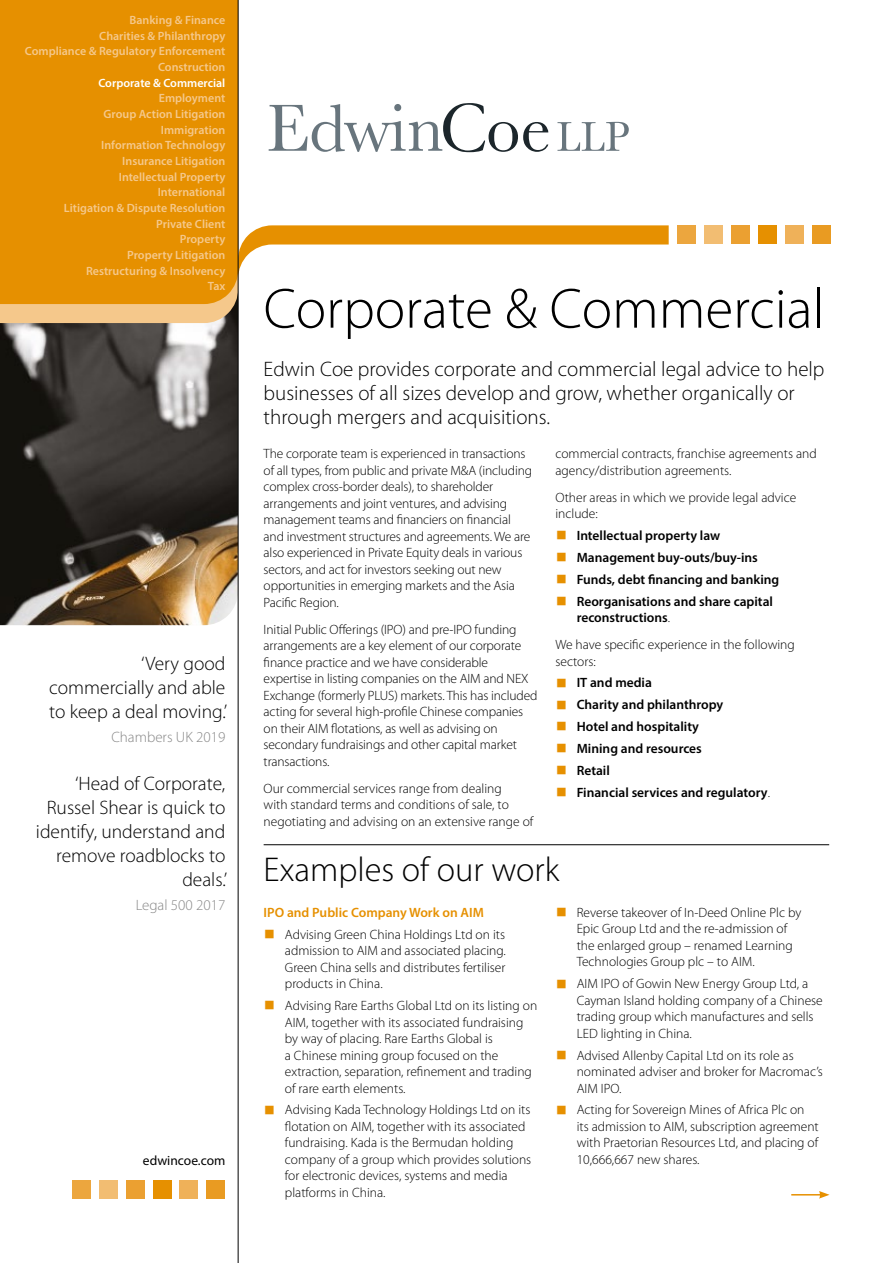
<style>
.page{position:relative;width:893px;height:1263px;background:#fff}
.page>*{position:absolute;margin:0;border:0;box-sizing:border-box;transform-origin:0 0}
.t1{font:300 57px "Myriad Pro";color:#000}
.t2{font:300 34.5px "Myriad Pro";color:#000}
.t3{font:300 21px/24px "Myriad Pro";color:#000}
.t4{font:300 19.5px/24px "Myriad Pro";color:#000;text-align:justify}
.t5{font:300 15px "Myriad Pro";color:#878787}
.t6{font:300 13.5px/16.5px "Myriad Pro";color:#000}
.t7{font:600 13.5px/21.8px "Myriad Pro";color:#000}
.t8{font:600 13.5px "Myriad Pro";color:#e69000}
.t9{font:13.5px "Myriad Pro";color:#000}
.t10{font:600 12px/15.6px "Myriad Pro";color:#f5c88b;text-align:right}
.t11{font:600 12px "Myriad Pro";color:#fff}
.s1{font-weight:600}
.s2{font-weight:300}
</style>
<div class="page">
<img style="left:0;top:323px;width:238px;height:302px">
<svg style="left:239px;top:225px;width:430px;height:46px"></svg>
<div style="left:0;top:304px;width:238px;height:19px;background:#f5c88b"></div>
<div style="left:0;top:0;width:238px;height:304px;background:#e69000"></div>
<hr style="left:238px;top:0;width:1px;height:1263px;background:#000">
<div style="left:677px;top:225px;width:19px;height:19px;background:#eca63e"></div>
<div style="left:704px;top:225px;width:19px;height:19px;background:#f2bd72"></div>
<div style="left:731px;top:225px;width:19px;height:19px;background:#eba031"></div>
<div style="left:758px;top:225px;width:19px;height:19px;background:#e69000"></div>
<div style="left:785px;top:225px;width:19px;height:19px;background:#efb159"></div>
<div style="left:812px;top:225px;width:19px;height:19px;background:#e99b22"></div>
<hr style="left:791px;top:1194px;width:30px;height:1px;background:#e69000">
<svg style="left:819px;top:1191px;width:10px;height:7px"></svg>
<div style="left:72px;top:1180px;width:19px;height:19px;background:#eca63e"></div>
<div style="left:99px;top:1180px;width:19px;height:19px;background:#f2bd72"></div>
<div style="left:126px;top:1180px;width:19px;height:19px;background:#eba031"></div>
<div style="left:153px;top:1180px;width:19px;height:19px;background:#e69000"></div>
<div style="left:180px;top:1180px;width:18px;height:19px;background:#efb159"></div>
<div style="left:206px;top:1180px;width:19px;height:19px;background:#e99b22"></div>
<hr style="left:264px;top:844px;width:565px;height:1px;background:#000">
<svg style="left:557px;top:122px;width:72px;height:29px"></svg>
<svg style="left:269px;top:103px;width:279px;height:49px"></svg>
<p class="t10" style="left:25px;top:12px;width:202px">Banking &amp; Finance<br>Charities &amp; Philanthropy<br>Compliance &amp; Regulatory Enforcement<br>Construction</p>
<p class="t11" style="left:98px;top:75px;width:128px">Corporate &amp; Commercial</p>
<p class="t10" style="left:64px;top:90px;width:163px">Employment<br>Group Action Litigation<br>Immigration<br>Information Technology<br>Insurance Litigation<br>Intellectual Property<br>International<br>Litigation &amp; Dispute Resolution<br>Private Client<br>Property<br>Property Litigation<br>Restructuring &amp; Insolvency<br>Tax</p>
<h3 class="t4" style="left:49px;top:651px;width:180px;text-indent:92px">‘Very good commercially and able to keep a deal moving.’</h3>
<p class="t5" style="left:111px;top:728px;width:115px">Chambers UK 2019</p>
<h3 class="t4" style="left:36px;top:771px;width:193px;text-align:right">‘Head of Corporate,<br>Russel Shear is quick to identify, understand and remove roadblocks to deals.’</h3>
<p class="t5" style="left:136px;top:896px;width:91px">Legal 500 2017</p>
<p class="t9" style="left:143px;top:1152px;width:84px">edwincoe.com</p>
<h1 class="t1" style="left:264px;top:274px;width:562px">Corporate &amp; Commercial</h1>
<h3 class="t3" style="left:264px;top:357px;width:562px">Edwin Coe provides corporate and commercial legal advice to help businesses of all sizes develop and grow, whether organically or through mergers and acquisitions.</h3>
<p class="t6" style="left:264px;top:445px;width:270px">The corporate team is experienced in transactions of all types, from public and private M&amp;A (including complex cross-border deals), to shareholder arrangements and joint ventures, and advising management teams and financiers on financial and investment structures and agreements. We are also experienced in Private Equity deals in various sectors, and act for investors seeking out new opportunities in emerging markets and the Asia Pacific Region.</p>
<p class="t6" style="left:264px;top:621px;width:275px">Initial Public Offerings (IPO) and pre-IPO funding arrangements are a key element of our corporate finance practice and we have considerable expertise in listing companies on the AIM and NEX Exchange (formerly PLUS) markets. This has included acting for several high-profile Chinese companies on their AIM flotations, as well as advising on secondary fundraisings and other capital market transactions.</p>
<p class="t6" style="left:264px;top:780px;width:271px">Our commercial services range from dealing<br>with standard terms and conditions of sale, to negotiating and advising on an extensive range of</p>
<p class="t6" style="left:555px;top:445px;width:263px">commercial contracts, franchise agreements and agency/distribution agreements.</p>
<p class="t6" style="left:555px;top:489px;width:242px">Other areas in which we provide legal advice include:</p>
<p class="t7" style="left:577px;top:524px;width:204px">Intellectual property law<br>Management buy-outs/buy-ins<br>Funds, debt financing and banking<br>Reorganisations and share capital</p>
<p class="t6" style="left:555px;top:604px;width:241px;line-height:27.2px;text-indent:21px"><span class="s1">reconstructions</span>.<br>We have specific experience in the following</p>
<p class="t6" style="left:555px;top:653px;width:42px">sectors:</p>
<p class="t7" style="left:577px;top:672px;width:195px">IT and media<br>Charity and philanthropy<br>Hotel and hospitality<br>Mining and resources<br>Retail<br>Financial services and regulatory<span class="s2">.</span></p>
<h2 class="t2" style="left:264px;top:848px;width:297px">Examples of our work</h2>
<p class="t8" style="left:264px;top:904px;width:222px">IPO and Public Company Work on AIM</p>
<p class="t6" style="left:285px;top:926px;width:223px;text-align:justify">Advising Green China Holdings Ltd on its admission to AIM and associated placing.<br>Green China sells and distributes fertiliser products in China.</p>
<p class="t6" style="left:285px;top:997px;width:254px">Advising Rare Earths Global Ltd on its listing on AIM, together with its associated fundraising by way of placing. Rare Earths Global is<br>a Chinese mining group focused on the extraction, separation, refinement and trading of rare earth elements.</p>
<p class="t6" style="left:285px;top:1101px;width:248px">Advising Kada Technology Holdings Ltd on its flotation on AIM, together with its associated fundraising. Kada is the Bermudan holding company of a group which provides solutions for electronic devices, systems and media platforms in China.</p>
<p class="t6" style="left:577px;top:904px;width:226px">Reverse takeover of In-Deed Online Plc by Epic Group Ltd and the re-admission of the enlarged group – renamed Learning Technologies Group plc – to AIM.</p>
<p class="t6" style="left:577px;top:975px;width:248px">AIM IPO of Gowin New Energy Group Ltd, a Cayman Island holding company of a Chinese trading group which manufactures and sells LED lighting in China.</p>
<p class="t6" style="left:577px;top:1047px;width:248px">Advised Allenby Capital Ltd on its role as nominated adviser and broker for Macromac’s<br>AIM IPO.</p>
<p class="t6" style="left:577px;top:1101px;width:244px">Acting for Sovereign Mines of Africa Plc on its admission to AIM, subscription agreement with Praetorian Resources Ltd, and placing of 10,666,667 new shares.</p>
</div>
